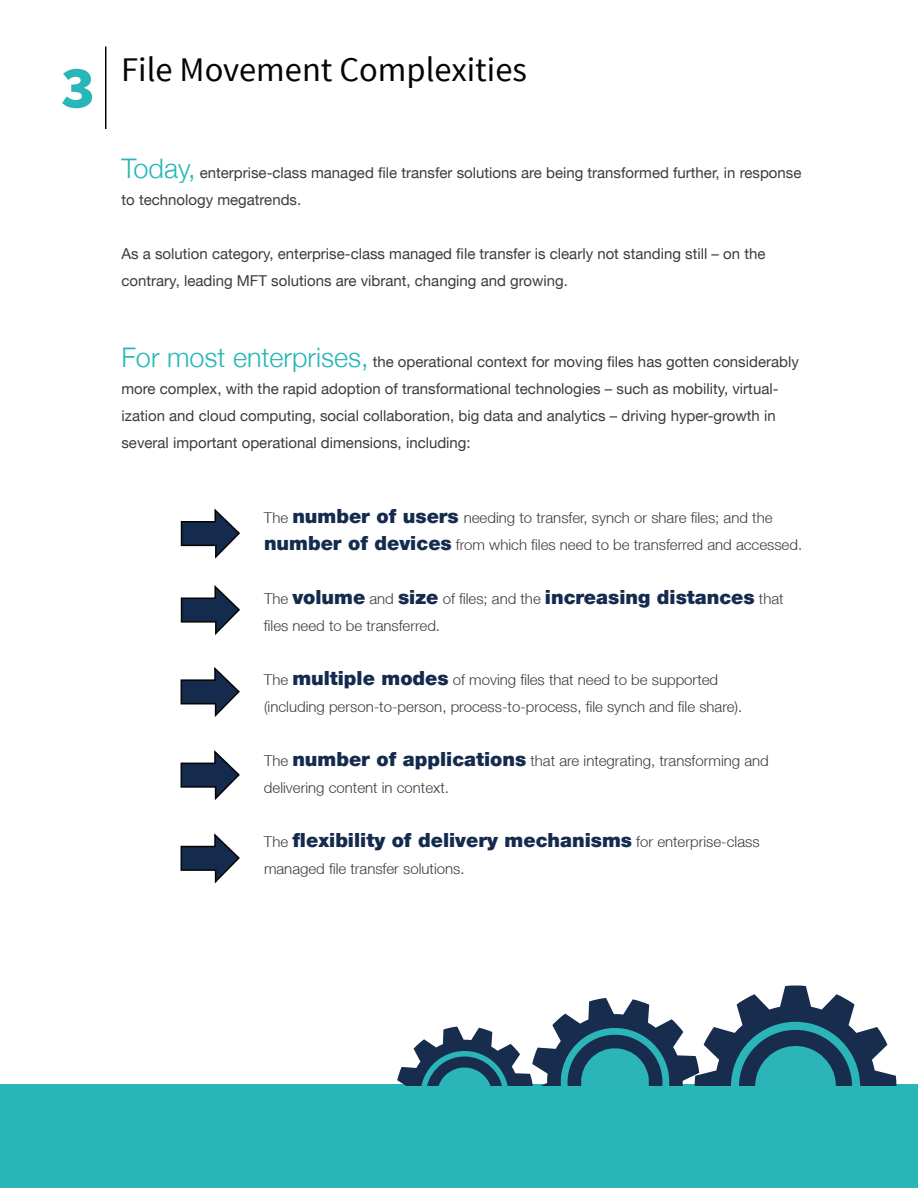
<style>
.page{position:relative;width:918px;height:1188px;background:#fff}
.page>*{position:absolute;margin:0;border:0;box-sizing:border-box;transform-origin:0 0}
.t1{font:900 60px "Source Code Pro";color:#28b6b8}
.t2{font:34.5px "Source Sans Pro";color:#040503}
.t3{font:900 19.5px "Helvetica Neue LT";color:#142b4e}
.t4{font:15px/27px "Helvetica Neue LT";color:#3c3c3c}
.t5{font:300 15px/27px "Helvetica Neue LT";color:#3c3c3c}
.s1{font-family:"Helvetica Neue";font-weight:300;font-size:27px;color:#28b6b8}
.s2{font-weight:900;font-size:19.5px;color:#142b4e}
.s3{font-weight:300;font-size:15px;color:#3c3c3c}
</style>
<div class="page">
<div style="left:0;top:1084px;width:918px;height:104px;background:#28b6b8"></div>
<svg style="left:397px;top:986px;width:499px;height:99px"></svg>
<hr style="left:105px;top:46px;width:1px;height:83px;background:#040503">
<svg style="left:180px;top:508px;width:60px;height:51px"></svg>
<svg style="left:180px;top:585px;width:60px;height:50px"></svg>
<svg style="left:180px;top:667px;width:60px;height:50px"></svg>
<svg style="left:180px;top:750px;width:60px;height:50px"></svg>
<svg style="left:180px;top:833px;width:60px;height:51px"></svg>
<h1 class="t1" style="left:60px;top:49px;width:37px">3</h1>
<h2 class="t2" style="left:121px;top:48px;width:407px">File Movement Complexities</h2>
<p class="t4" style="left:122px;top:159px;width:681px"><span class="s1">Today,</span> enterprise-class managed file transfer solutions are being transformed further, in response to technology megatrends.</p>
<p class="t4" style="left:122px;top:240px;width:645px">As a solution category, enterprise-class managed file transfer is clearly not standing still – on the contrary, leading MFT solutions are vibrant, changing and growing.</p>
<p class="t4" style="left:121px;top:348px;width:679px"><span class="s1">For most enterprises,</span> the operational context for moving files has gotten considerably more complex, with the rapid adoption of transformational technologies – such as mobility, virtual&shy;ization and cloud computing, social collaboration, big data and analytics – driving hyper-growth in several important operational dimensions, including:</p>
<p class="t5" style="left:264px;top:504px;width:540px">The <span class="s2">number of users</span> needing to transfer, synch or share files; and the <span class="s2">number of devices</span> from which files need to be transferred and accessed.</p>
<h3 class="t3" style="left:264px;top:586px;width:521px"><span class="s3">The</span> volume <span class="s3">and</span> size <span class="s3">of files; and the</span> increasing distances <span class="s3">that</span></h3>
<p class="t5" style="left:264px;top:612px;width:178px">files need to be transferred.</p>
<p class="t5" style="left:264px;top:666px;width:480px">The <span class="s2">multiple modes</span> of moving files that need to be supported (including person-to-person, process-to-process, file synch and file share).</p>
<p class="t5" style="left:264px;top:747px;width:506px">The <span class="s2">number of applications</span> that are integrating, transforming and delivering content in context.</p>
<h3 class="t3" style="left:264px;top:829px;width:497px"><span class="s3">The</span> flexibility of delivery mechanisms <span class="s3">for enterprise-class</span></h3>
<p class="t5" style="left:264px;top:855px;width:202px">managed file transfer solutions.</p>
</div>
